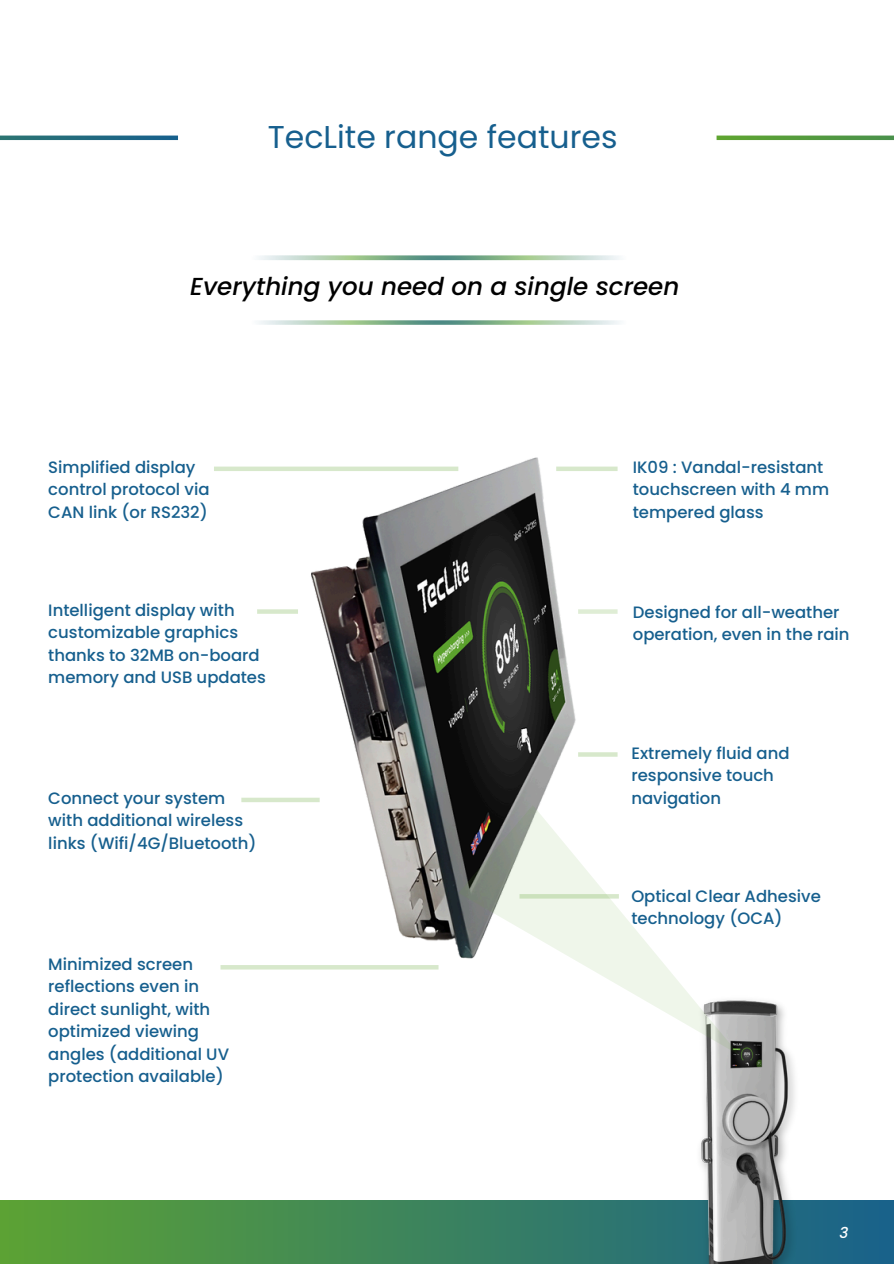
<style>
.page{position:relative;width:894px;height:1264px;background:#fff}
.page>*{position:absolute;margin:0;border:0;box-sizing:border-box;transform-origin:0 0}
.t1{font:31.5px "Poppins";color:#165f8e}
.t2{font:italic 500 24.6px "Poppins";color:#000}
.t3{font:500 16.5px/22.5px "Poppins";color:#165f8e}
.t4{font:italic 500 15px "Poppins";color:#fff}
</style>
<div class="page">
<svg style="left:0;top:1200px;width:893px;height:63px;background:#408757"></svg>
<img style="left:655px;top:1000px;width:178px;height:263px">
<svg style="left:0;top:135px;width:178px;height:5px"></svg>
<svg style="left:716px;top:135px;width:177px;height:5px"></svg>
<svg style="left:259px;top:256px;width:360px;height:68px"></svg>
<img style="left:307px;top:457px;width:279px;height:513px">
<svg style="left:458px;top:805px;width:281px;height:250px"></svg>
<div style="left:241px;top:797px;width:78px;height:5px;background:#d7e8cb"></div>
<hr style="left:220px;top:965px;width:218px;height:4px;background:#d7e8cb">
<svg style="left:578px;top:752px;width:39px;height:4px"></svg>
<div style="left:578px;top:609px;width:39px;height:5px;background:#dfedd5"></div>
<div style="left:556px;top:466px;width:61px;height:5px;background:#d7e8cb"></div>
<div style="left:214px;top:466px;width:244px;height:5px;background:#d7e8cb"></div>
<div style="left:257px;top:609px;width:41px;height:5px;background:#d7e8cb"></div>
<svg style="left:519px;top:894px;width:99px;height:4px"></svg>
<p class="t1" style="left:268px;top:115px;width:351px">TecLite range features</p>
<h1 class="t2" style="left:190px;top:269px;width:490px">Everything you need on a single screen</h1>
<h2 class="t3" style="left:48px;top:456px;width:163px">Simplified display control protocol via<br>CAN link (or RS232)</h2>
<p class="t3" style="left:48px;top:599px;width:219px">Intelligent display with customizable graphics thanks to 32MB on-board memory and USB updates</p>
<p class="t3" style="left:48px;top:787px;width:210px">Connect your system with additional wireless links (Wifi/4G/Bluetooth)</p>
<p class="t3" style="left:48px;top:952px;width:182px">Minimized screen reflections even in direct sunlight, with optimized viewing angles (additional UV protection available)</p>
<p class="t3" style="left:632px;top:456px;width:198px">IK09 : Vandal-resistant touchscreen with 4 mm tempered glass</p>
<p class="t3" style="left:632px;top:600px;width:218px">Designed for all-weather operation, even in the rain</p>
<p class="t3" style="left:631px;top:742px;width:160px">Extremely fluid and responsive touch navigation</p>
<p class="t3" style="left:631px;top:885px;width:191px">Optical Clear Adhesive technology (OCA)</p>
<p class="t4" style="left:839px;top:1222px;width:10px">3</p>
</div>
